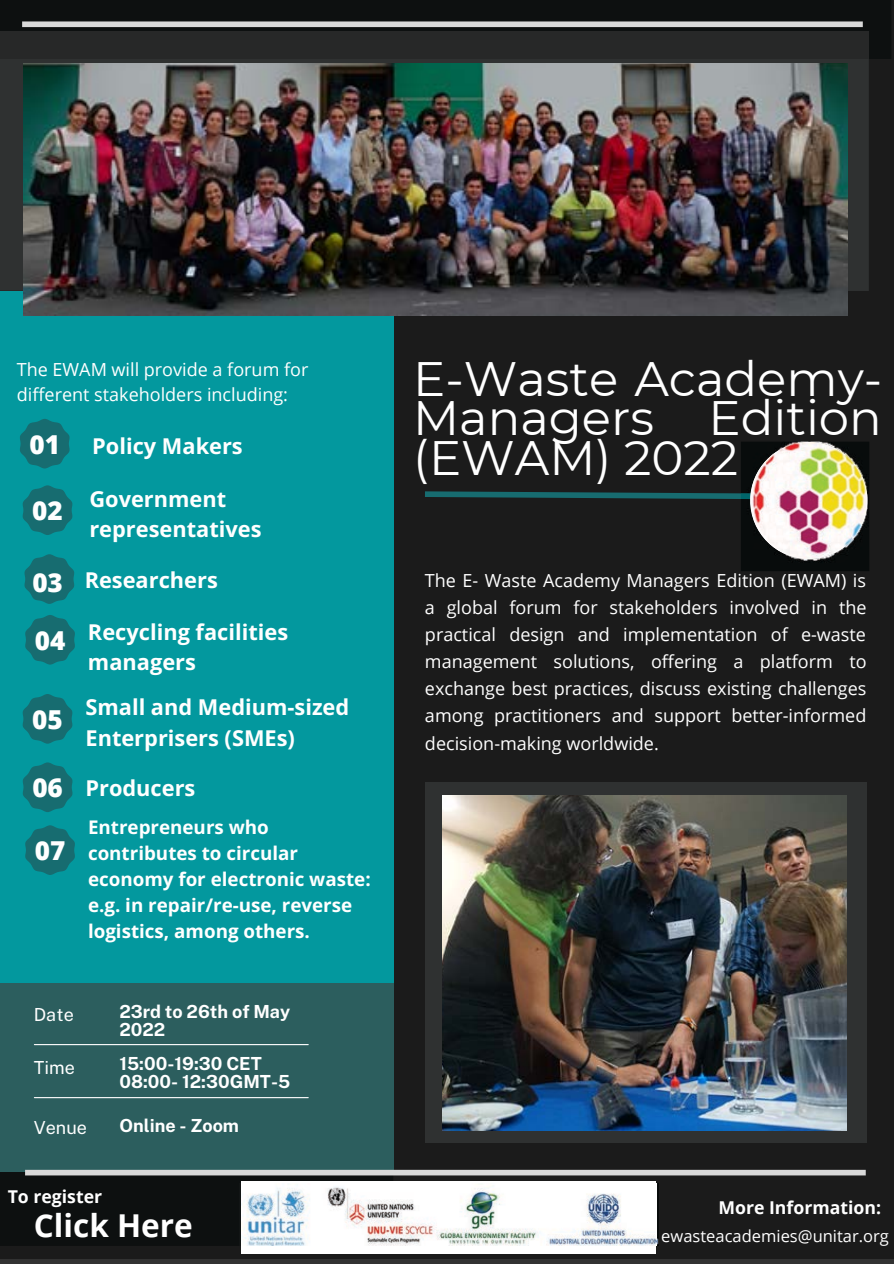
<style>
.page{position:relative;width:894px;height:1264px;background:#fff}
.page>*{position:absolute;margin:0;border:0;box-sizing:border-box;transform-origin:0 0}
.t1{font:48.15px/39.5px "Montserrat";color:#fff;text-align:justify}
.t2{font:700 31.5px "Open Sans";color:#fff}
.t3{font:800 26.1px "Open Sans";color:#fff}
.t4{font:700 21.75px/30.5px "Open Sans";color:#fff}
.t5{font:700 18.75px/26px "Open Sans";color:#fff}
.t6{font:18px/27px "Open Sans";color:#fff}
.t7{font:700 18px/18px "Public Sans";color:#fff}
.t8{font:18px "Public Sans";color:#fff}
.t9{font:700 17.7px "Open Sans";color:#fff}
.t10{font:16.5px "Open Sans";color:#fff}
.s1{font-weight:800;font-size:26.1px}
</style>
<div class="page">
<div style="left:0;top:0;width:893px;height:1263px;background:#1b1b1b"></div>
<div style="left:0;top:59px;width:868px;height:232px;background:#2f3131"></div>
<div style="left:0;top:291px;width:393px;height:880px;background:#03989e"></div>
<div style="left:0;top:1171px;width:393px;height:74px;background:#0d1010"></div>
<div style="left:0;top:983px;width:393px;height:188px;background:#2c5e5e"></div>
<hr style="left:0;top:1259px;width:893px;height:4px;background:#323232">
<div style="left:424px;top:782px;width:442px;height:360px;background:#2f3131"></div>
<img style="left:442px;top:795px;width:404px;height:334px">
<svg style="left:20px;top:419px;width:50px;height:49px"></svg>
<svg style="left:22px;top:485px;width:51px;height:50px"></svg>
<svg style="left:24px;top:554px;width:50px;height:50px"></svg>
<svg style="left:25px;top:615px;width:50px;height:49px"></svg>
<hr style="left:34px;top:1044px;width:274px;height:1px;background:#fff">
<svg style="left:22px;top:694px;width:51px;height:49px"></svg>
<svg style="left:23px;top:762px;width:50px;height:50px"></svg>
<svg style="left:25px;top:825px;width:50px;height:50px"></svg>
<img style="left:24px;top:63px;width:823px;height:252px">
<div style="left:741px;top:441px;width:128px;height:130px;background:#080c0c"></div>
<svg style="left:425px;top:491px;width:325px;height:9px"></svg>
<img style="left:750px;top:442px;width:117px;height:117px">
<hr style="left:34px;top:1097px;width:274px;height:1px;background:#fff">
<div style="left:241px;top:1181px;width:415px;height:72px;background:#fff"></div>
<svg style="left:0;top:0;width:891px;height:59px;fill:#0d1010"></svg>
<div style="left:0;top:32px;width:868px;height:27px;background:#272828"></div>
<div style="left:25px;top:1169px;width:840px;height:6px;background:#d9d9d9"></div>
<div style="left:22px;top:21px;width:840px;height:6px;background:#d9d9d9"></div>
<img style="left:239px;top:1183px;width:419px;height:62px">
<p class="t6" style="left:17px;top:357px;width:293px;line-height:24.8px">The EWAM will provide a forum for different stakeholders including:</p>
<h3 class="t3" style="left:29px;top:426px;width:32px">01</h3>
<h3 class="t3" style="left:32px;top:492px;width:32px">02</h3>
<h3 class="t3" style="left:32px;top:563px;width:32px">03</h3>
<h3 class="t3" style="left:35px;top:622px;width:32px">04</h3>
<h3 class="t3" style="left:32px;top:701px;width:32px">05</h3>
<p class="t4" style="left:92px;top:431px;width:152px">Policy Makers</p>
<p class="t4" style="left:89px;top:483px;width:174px">Government representatives</p>
<p class="t4" style="left:85px;top:564px;width:135px">Researchers</p>
<p class="t4" style="left:88px;top:616px;width:202px">Recycling facilities managers</p>
<p class="t4" style="left:85px;top:691px;width:265px">Small and Medium-sized<br>Enterprisers (SMEs)</p>
<p class="t4" style="left:32px;top:772px;width:164px"><span class="s1">06</span> Producers</p>
<p class="t5" style="left:88px;top:814px;width:284px">Entrepreneurs who contributes to circular economy for electronic waste: e.g. in repair/re-use, reverse logistics, among others.</p>
<h3 class="t3" style="left:35px;top:832px;width:32px">07</h3>
<p class="t8" style="left:34px;top:1004px;width:42px">Date</p>
<p class="t7" style="left:119px;top:1002px;width:172px">23rd to 26th of May<br>2022</p>
<p class="t8" style="left:34px;top:1056px;width:43px">Time</p>
<p class="t7" style="left:119px;top:1054px;width:172px">15:00-19:30 CET<br>08:00- 12:30GMT-5</p>
<p class="t8" style="left:34px;top:1116px;width:54px">Venue</p>
<p class="t7" style="left:119px;top:1116px;width:121px">Online - Zoom</p>
<p class="t9" style="left:8px;top:1184px;width:96px">To register</p>
<h2 class="t2" style="left:34px;top:1203px;width:160px">Click Here</h2>
<h1 class="t1" style="left:413px;top:359px;width:470px">E-Waste Academy-Managers Edition (EWAM) 2022</h1>
<p class="t6" style="left:425px;top:567px;width:443px;text-align:justify">The E- Waste Academy Managers Edition (EWAM) is a global forum for stakeholders involved in the practical design and implementation of e-waste management solutions, offering a platform to exchange best practices, discuss existing challenges among practitioners and support better-informed decision-making worldwide.</p>
<p class="t9" style="left:718px;top:1194px;width:164px">More Information:</p>
<p class="t10" style="left:661px;top:1224px;width:229px">ewasteacademies@unitar.org</p>
</div>
